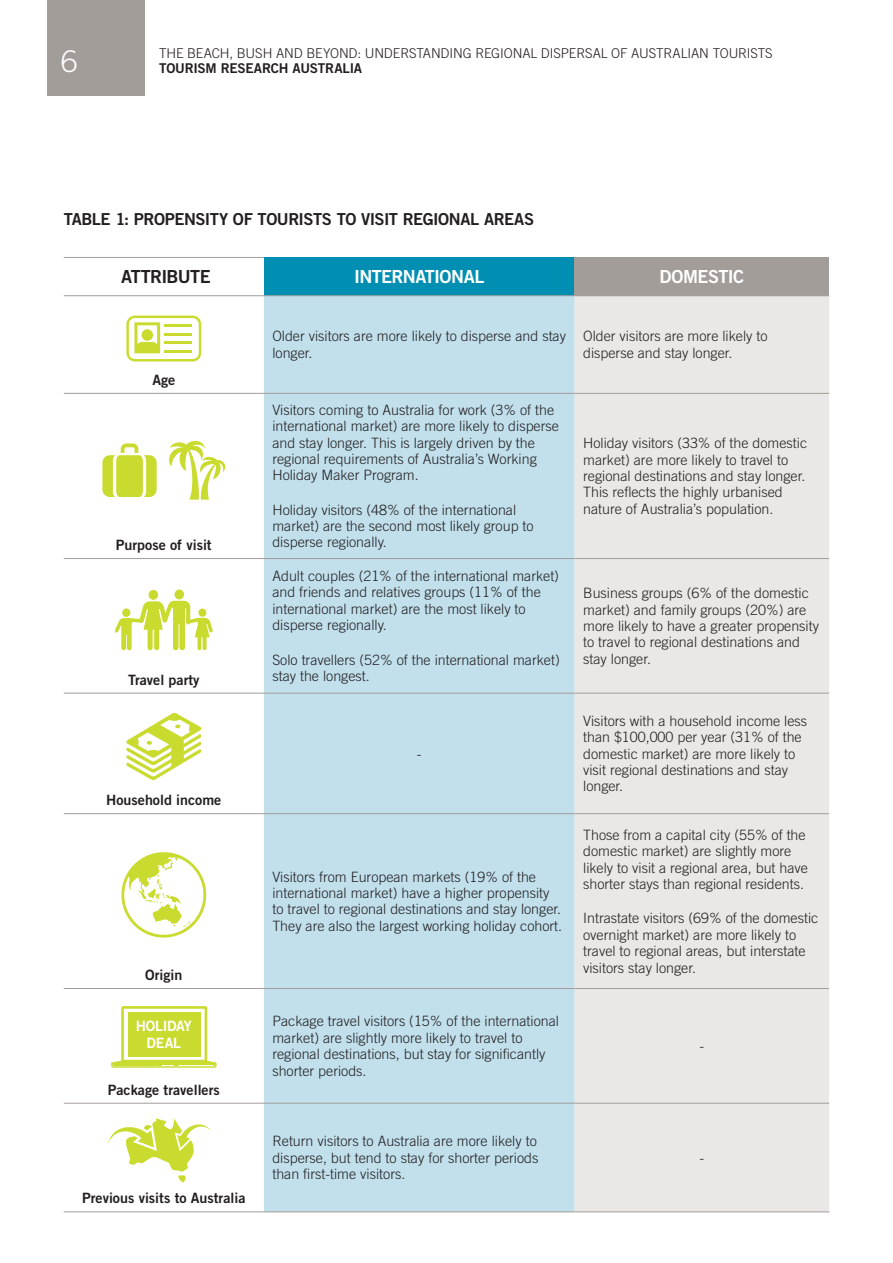
<style>
.page{position:relative;width:893px;height:1263px;background:#fff}
.page>*{position:absolute;margin:0;border:0;box-sizing:border-box;transform-origin:0 0}
.t1{font:300 30px "Trade Gothic LT Std";color:#fff}
.Table_head{font:18px "Trade Gothic LT Std Bd 2";letter-spacing:-.03em;color:#fff}
.Table_head-2{font:18px "Trade Gothic LT Std Bd 2";letter-spacing:-.035em;color:#231f20}
.t2{font:16.5px "Trade Gothic LT Std Bd 2";letter-spacing:-.03em;color:#231f20}
.Table_text{font:300 14.25px/16.4px "Trade Gothic LT Std";color:#231f20}
.Table_text-2{font:14.25px "Trade Gothic LT Std Bd 2";color:#231f20}
.Body9_5pt{font:14.25px/17.2px "Trade Gothic LT Std Bd 2";letter-spacing:-.015em;color:#fff;text-align:center}
.t3{font:300 13.5px "Trade Gothic LT Std";letter-spacing:-.01em;color:#231f20}
.t4{font:13.5px "Trade Gothic LT Std Bd 2";letter-spacing:-.015em;color:#231f20}
</style>
<div class="page">
<div style="left:47px;top:0;width:98px;height:96px;background:#a39d99"></div>
<div style="left:264px;top:257px;width:311px;height:39px;background:#008fb3"></div>
<div style="left:575px;top:257px;width:254px;height:39px;background:#a39d99"></div>
<div style="left:264px;top:296px;width:311px;height:915px;background:#c1e0ec"></div>
<div style="left:575px;top:296px;width:254px;height:915px;background:#e9e8e6"></div>
<hr style="left:64px;top:295px;width:200px;height:1px;background:#a39d99">
<hr style="left:264px;top:295px;width:311px;height:1px;background:#a39d99">
<hr style="left:64px;top:393px;width:200px;height:1px;background:#a39d99">
<hr style="left:264px;top:393px;width:311px;height:1px;background:#a39d99">
<hr style="left:575px;top:393px;width:254px;height:1px;background:#a39d99">
<hr style="left:64px;top:558px;width:200px;height:1px;background:#a39d99">
<hr style="left:264px;top:558px;width:311px;height:1px;background:#a39d99">
<hr style="left:575px;top:558px;width:254px;height:1px;background:#a39d99">
<hr style="left:64px;top:693px;width:200px;height:1px;background:#a39d99">
<hr style="left:264px;top:693px;width:311px;height:1px;background:#a39d99">
<hr style="left:575px;top:693px;width:254px;height:1px;background:#a39d99">
<hr style="left:64px;top:813px;width:200px;height:1px;background:#a39d99">
<hr style="left:264px;top:813px;width:311px;height:1px;background:#a39d99">
<hr style="left:575px;top:813px;width:254px;height:1px;background:#a39d99">
<hr style="left:64px;top:988px;width:200px;height:1px;background:#a39d99">
<hr style="left:264px;top:988px;width:311px;height:1px;background:#a39d99">
<hr style="left:575px;top:988px;width:254px;height:1px;background:#a39d99">
<hr style="left:64px;top:1103px;width:200px;height:1px;background:#a39d99">
<hr style="left:264px;top:1103px;width:311px;height:1px;background:#a39d99">
<hr style="left:575px;top:1103px;width:254px;height:1px;background:#a39d99">
<hr style="left:64px;top:1211px;width:200px;height:1px;background:#a39d99">
<hr style="left:264px;top:1211px;width:311px;height:1px;background:#a39d99">
<hr style="left:575px;top:1211px;width:254px;height:1px;background:#a39d99">
<hr style="left:64px;top:257px;width:200px;height:1px;background:#a39d99">
<svg style="left:126px;top:316px;width:75px;height:45px"></svg>
<svg style="left:102px;top:443px;width:55px;height:54px"></svg>
<svg style="left:169px;top:440px;width:57px;height:60px"></svg>
<div style="left:175px;top:589px;width:9px;height:10px;background:#cadb2f;border-radius:50%"></div>
<svg style="left:115px;top:601px;width:98px;height:50px"></svg>
<div style="left:149px;top:590px;width:9px;height:10px;background:#cadb2f;border-radius:50%"></div>
<svg style="left:126px;top:713px;width:75px;height:67px"></svg>
<svg style="left:121px;top:852px;width:85px;height:85px"></svg>
<svg style="left:111px;top:1006px;width:105px;height:62px"></svg>
<svg style="left:107px;top:1118px;width:105px;height:64px"></svg>
<h1 class="t1" style="left:61px;top:43px;width:18px">6</h1>
<p class="t3" style="left:159px;top:45px;width:615px">THE BEACH, BUSH AND BEYOND: UNDERSTANDING REGIONAL DISPERSAL OF AUSTRALIAN TOURISTS</p>
<p class="t4" style="left:159px;top:59px;width:205px">TOURISM RESEARCH AUSTRALIA</p>
<h4 class="t2" style="left:64px;top:208px;width:472px">TABLE 1: PROPENSITY OF TOURISTS TO VISIT REGIONAL AREAS</h4>
<p class="Table_head-2" style="left:121px;top:265px;width:91px">ATTRIBUTE</p>
<p class="Table_head" style="left:354px;top:265px;width:132px">INTERNATIONAL</p>
<p class="Table_head" style="left:660px;top:265px;width:86px">DOMESTIC</p>
<p class="Table_text-2" style="left:152px;top:371px;width:24px">Age</p>
<p class="Table_text-2" style="left:116px;top:536px;width:97px">Purpose of visit</p>
<p class="Table_text-2" style="left:128px;top:671px;width:73px">Travel party</p>
<p class="Table_text-2" style="left:106px;top:791px;width:117px">Household income</p>
<p class="Table_text-2" style="left:145px;top:966px;width:39px">Origin</p>
<p class="Body9_5pt" style="left:136px;top:1017px;width:57px">HOLIDAY<br>DEAL</p>
<p class="Table_text-2" style="left:108px;top:1081px;width:113px">Package travellers</p>
<p class="Table_text-2" style="left:82px;top:1189px;width:165px">Previous visits to Australia</p>
<p class="Table_text" style="left:272px;top:328px;width:295px">Older visitors are more likely to disperse and stay longer.</p>
<p class="Table_text" style="left:583px;top:328px;width:186px">Older visitors are more likely to disperse and stay longer.</p>
<p class="Table_text" style="left:272px;top:401px;width:288px">Visitors coming to Australia for work (3% of the international market) are more likely to disperse and stay longer. This is largely driven by the regional requirements of Australia’s Working Holiday Maker Program.</p>
<p class="Table_text" style="left:272px;top:501px;width:263px">Holiday visitors (48% of the international market) are the second most likely group to disperse regionally.</p>
<p class="Table_text" style="left:272px;top:568px;width:288px">Adult couples (21% of the international market) and friends and relatives groups (11% of the international market) are the most likely to disperse regionally.</p>
<p class="Table_text" style="left:272px;top:651px;width:289px">Solo travellers (52% of the international market) stay the longest.</p>
<p class="Table_text" style="left:417px;top:745px;width:6px">-</p>
<p class="Table_text" style="left:272px;top:868px;width:291px">Visitors from European markets (19% of the international market) have a higher propensity to travel to regional destinations and stay longer.<br>They are also the largest working holiday cohort.</p>
<p class="Table_text" style="left:272px;top:1013px;width:288px">Package travel visitors (15% of the international market) are slightly more likely to travel to regional destinations, but stay for significantly shorter periods.</p>
<p class="Table_text" style="left:583px;top:435px;width:226px">Holiday visitors (33% of the domestic market) are more likely to travel to regional destinations and stay longer.<br>This reflects the highly urbanised nature of Australia’s population.</p>
<p class="Table_text" style="left:583px;top:585px;width:237px">Business groups (6% of the domestic market) and family groups (20%) are more likely to have a greater propensity to travel to regional destinations and stay longer.</p>
<p class="Table_text" style="left:583px;top:712px;width:226px">Visitors with a household income less than $100,000 per year (31% of the domestic market) are more likely to visit regional destinations and stay longer.</p>
<p class="Table_text" style="left:583px;top:826px;width:226px">Those from a capital city (55% of the domestic market) are slightly more likely to visit a regional area, but have shorter stays than regional residents.</p>
<p class="Table_text" style="left:583px;top:910px;width:237px">Intrastate visitors (69% of the domestic overnight market) are more likely to travel to regional areas, but interstate visitors stay longer.</p>
<p class="Table_text" style="left:700px;top:1037px;width:6px">-</p>
<p class="Table_text" style="left:272px;top:1133px;width:268px;text-align:justify">Return visitors to Australia are more likely to disperse, but tend to stay for shorter periods than first-time visitors.</p>
<p class="Table_text" style="left:700px;top:1149px;width:6px">-</p>
</div>
